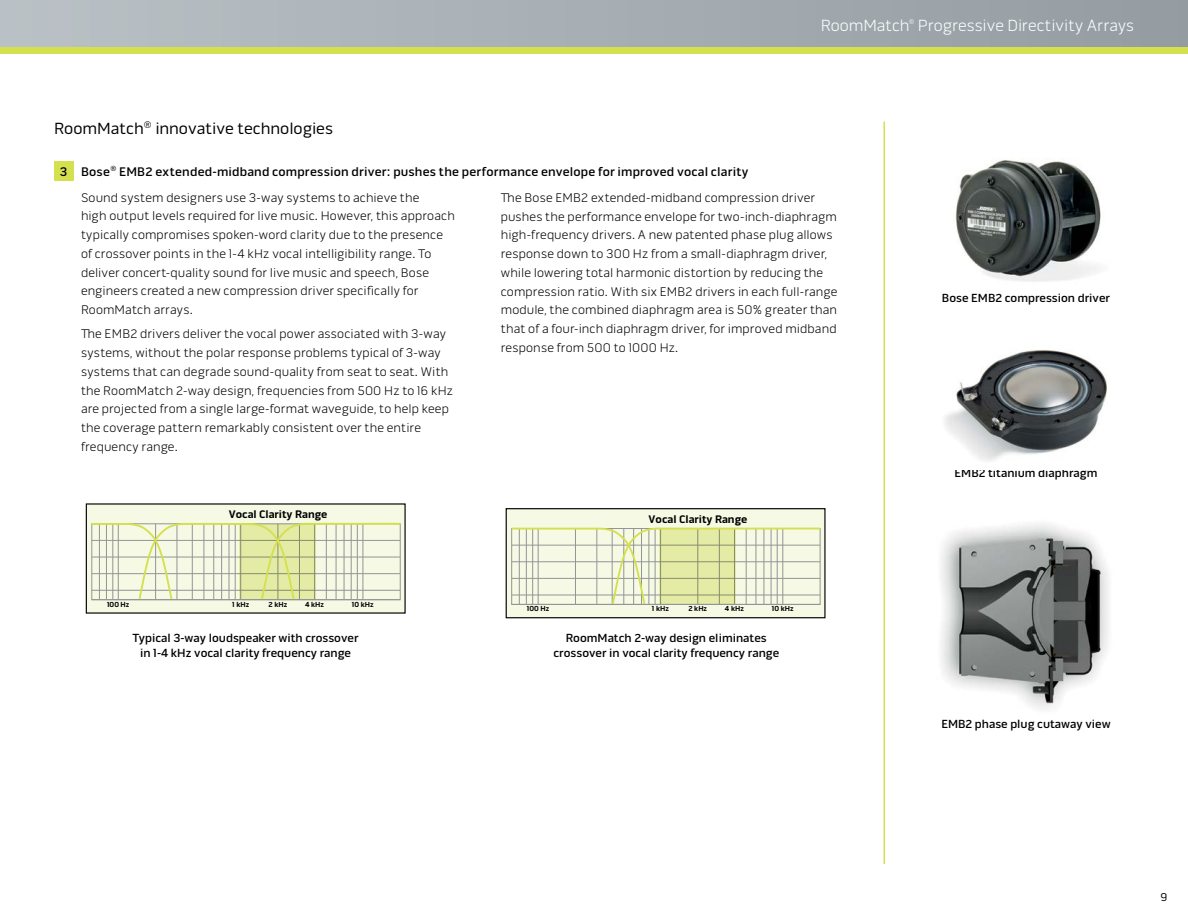
<style>
.page{position:relative;width:1188px;height:918px;background:#fff}
.page>*{position:absolute;margin:0;border:0;box-sizing:border-box;transform-origin:0 0}
.t1{font:300 16.5px "Bose Gothic";color:#fff}
.t2{font:16.5px "Bose Gothic";color:#000}
.t3{font:300 12.75px/18.8px "Bose Gothic";letter-spacing:.01em;color:#000}
.t4{font:500 12.75px "Bose Gothic";letter-spacing:.015em;color:#000}
.t5{font:500 12px/15px "Bose Gothic";color:#000;text-align:center}
.t6{font:11.7px "Bose Gothic";color:#000}
.t7{font:700 11.25px "Bose Gothic";color:#000}
.t8{font:700 7.5px "Bose Gothic";color:#000}
.t9{font:300 6.75px "Bose Gothic";color:#fff}
</style>
<div class="page">
<div style="left:0;top:0;width:1188px;height:54px;background:linear-gradient(to right,#bac1c6,#949ca2)"></div>
<div style="left:0;top:48px;width:1188px;height:6px;background:#d5e04e"></div>
<svg style="left:0;top:0;width:1px;height:54px"></svg>
<img style="left:945px;top:350px;width:162px;height:111px">
<img style="left:955px;top:160px;width:146px;height:122px">
<hr style="left:884px;top:122px;width:1px;height:742px;background:#d5e04e">
<div style="left:54px;top:162px;width:19px;height:19px;background:#d5e04e"></div>
<div style="left:86px;top:504px;width:319px;height:109px;background:#f6f9e3"></div>
<svg style="left:91px;top:522px;width:310px;height:79px"></svg>
<hr style="left:92px;top:599px;width:308px;height:1px;background:#939598">
<div style="left:506px;top:509px;width:319px;height:109px;background:#f6f9e3"></div>
<div style="left:506px;top:508px;width:320px;height:110px;border:1px solid #000"></div>
<svg style="left:511px;top:527px;width:310px;height:78px"></svg>
<hr style="left:512px;top:604px;width:308px;height:1px;background:#939598">
<img style="left:941px;top:524px;width:168px;height:185px">
<p class="t2" style="left:54px;top:119px;width:281px">RoomMatch<sup>®</sup> innovative technologies</p>
<p class="t4" style="left:60px;top:164px;width:9px">3</p>
<p class="t4" style="left:81px;top:164px;width:669px">Bose<sup>®</sup> EMB2 extended-midband compression driver: pushes the performance envelope for improved vocal clarity</p>
<p class="t1" style="left:821px;top:16px;width:90px">RoomMatch</p>
<p class="t9" style="left:909px;top:17px;width:7px">®</p>
<p class="t1" style="left:918px;top:16px;width:218px">Progressive Directivity Arrays</p>
<p class="t3" style="left:81px;top:188px;width:375px">Sound system designers use 3-way systems to achieve the<br>high output levels required for live music. However, this approach typically compromises spoken-word clarity due to the presence of crossover points in the 1-4 kHz vocal intelligibility range. To deliver concert-quality sound for live music and speech, Bose engineers created a new compression driver specifically for RoomMatch arrays.</p>
<p class="t3" style="left:81px;top:325px;width:374px">The EMB2 drivers deliver the vocal power associated with 3-way systems, without the polar response problems typical of 3-way systems that can degrade sound-quality from seat to seat. With the RoomMatch 2-way design, frequencies from 500 Hz to 16 kHz are projected from a single large-format waveguide, to help keep the coverage pattern remarkably consistent over the entire frequency range.</p>
<p class="t8" style="left:107px;top:446px;width:24px">100 Hz</p>
<p class="t3" style="left:501px;top:188px;width:338px">The Bose EMB2 extended-midband compression driver pushes the performance envelope for two-inch-diaphragm high-frequency drivers. A new patented phase plug allows response down to 300 Hz from a small-diaphragm driver, while lowering total harmonic distortion by reducing the compression ratio. With six EMB2 drivers in each full-range module, the combined diaphragm area is 50% greater than that of a four-inch diaphragm driver, for improved midband response from 500 to 1000 Hz.</p>
<p class="t7" style="left:229px;top:507px;width:100px">Vocal Clarity Range</p>
<p class="t7" style="left:649px;top:512px;width:100px">Vocal Clarity Range</p>
<p class="t8" style="left:107px;top:600px;width:24px">100 Hz</p>
<p class="t8" style="left:232px;top:600px;width:19px">1 kHz</p>
<p class="t8" style="left:269px;top:600px;width:20px">2 kHz</p>
<p class="t8" style="left:305px;top:600px;width:21px">4 kHz</p>
<p class="t8" style="left:352px;top:600px;width:23px">10 kHz</p>
<p class="t8" style="left:527px;top:604px;width:24px">100 Hz</p>
<p class="t8" style="left:652px;top:604px;width:19px">1 kHz</p>
<p class="t8" style="left:688px;top:604px;width:20px">2 kHz</p>
<p class="t8" style="left:725px;top:604px;width:21px">4 kHz</p>
<p class="t8" style="left:772px;top:604px;width:23px">10 kHz</p>
<p class="t5" style="left:133px;top:630px;width:227px">Typical 3-way loudspeaker with crossover in 1-4 kHz vocal clarity frequency range</p>
<p class="t5" style="left:553px;top:630px;width:227px">RoomMatch 2-way design eliminates crossover in vocal clarity frequency range</p>
<p class="t5" style="left:942px;top:291px;width:170px">Bose EMB2 compression driver</p>
<p class="t5" style="left:955px;top:466px;width:144px">EMB2 titanium diaphragm</p>
<p class="t5" style="left:941px;top:717px;width:171px">EMB2 phase plug cutaway view</p>
<p class="t6" style="left:1161px;top:890px;width:8px">9</p>
</div>
